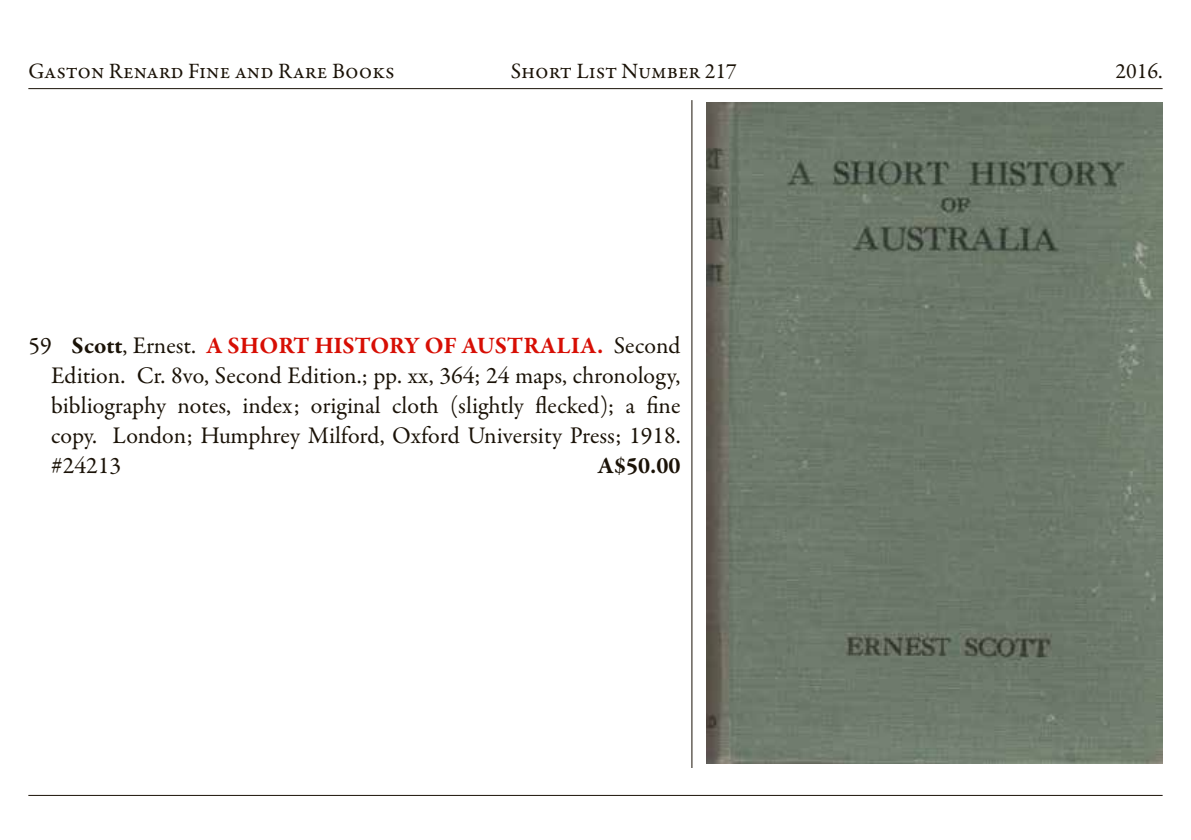
<style>
.page{position:relative;width:1191px;height:840px;background:#fff}
.page>*{position:absolute;margin:0;border:0;box-sizing:border-box;transform-origin:0 0}
.t1{font:24px/30px "Garamond Premr Pro";color:#1a1207;text-align:justify}
.t2{font:700 24px "Garamond Premr Pro";color:#1a1207}
.t3{font:22px "Garamond Premr Pro";color:#1a1207}
.s1{font-weight:700}
.s2{font-weight:700;color:#d70e04}
</style>
<div class="page">
<hr style="left:28px;top:88px;width:1134px;height:1px;background:#1a1207">
<hr style="left:28px;top:794px;width:1134px;height:1px;background:#1a1207">
<hr style="left:691px;top:100px;width:1px;height:667px;background:#1a1207">
<img style="left:706px;top:103px;width:456px;height:660px">
<p class="t3" style="left:28px;top:57px;width:368px">Gaston Renard Fine and Rare Books</p>
<p class="t3" style="left:511px;top:57px;width:228px">Short List Number 217</p>
<p class="t3" style="left:1115px;top:57px;width:49px">2016.</p>
<p class="t1" style="left:51px;top:330px;width:631px;text-indent:-23px">59 <span class="s1">Scott</span>, Ernest. <span class="s2">A SHORT HISTORY OF AUSTRALIA.</span> Second Edition. Cr. 8vo, Second Edition.; pp. xx, 364; 24 maps, chronology, bibliography notes, index; original cloth (slightly flecked); a fine copy. London; Humphrey Milford, Oxford University Press; 1918. #24213</p>
<p class="t2" style="left:598px;top:450px;width:84px">A$50.00</p>
</div>
